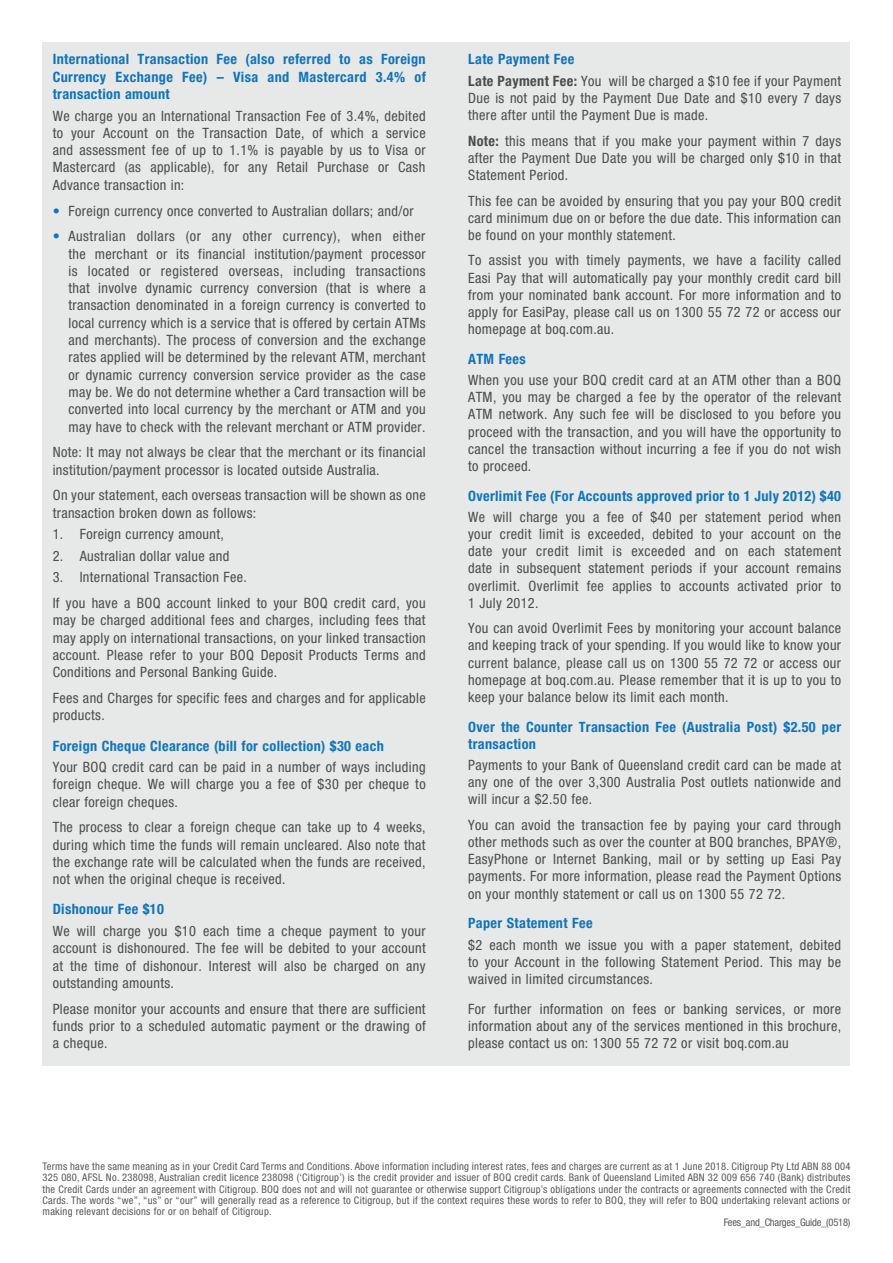
<style>
.page{position:relative;width:893px;height:1263px;background:#fff}
.page>*{position:absolute;margin:0;border:0;box-sizing:border-box;transform-origin:0 0}
.t1{font:condensed 14.25px/17.1px "Helvetica Neue LT Std";letter-spacing:.025em;color:#4b4c4d;text-align:justify}
.t2{font:700 condensed 14.25px/17.2px "Helvetica Neue LT Std";letter-spacing:.025em;color:#1074bc;text-align:justify}
.Form_Copy{font:condensed 10.5px/11.2px "Helvetica Neue LT Std";letter-spacing:.025em;color:#57585a;text-align:justify}
.Form_Copy-2{font:condensed 10.5px "Helvetica Neue LT Std";letter-spacing:-.02em;color:#57585a}
.s1{color:#1074bc}
.s2{font-weight:700}
</style>
<div class="page">
<div style="left:43px;top:43px;width:807px;height:1023px;background:#e6e9e8"></div>
<p class="t2" style="left:53px;top:51px;width:375px">International Transaction Fee (also referred to as Foreign Currency Exchange Fee) – Visa and Mastercard 3.4% of transaction amount</p>
<p class="t1" style="left:53px;top:107px;width:374px">We charge you an International Transaction Fee of 3.4%, debited to your Account on the Transaction Date, of which a service and assessment fee of up to 1.1% is payable by us to Visa or Mastercard (as applicable), for any Retail Purchase or Cash Advance transaction in:</p>
<p class="t1" style="left:53px;top:202px;width:362px"><span class="s1">•</span> Foreign currency once converted to Australian dollars; and/or</p>
<p class="t1" style="left:68px;top:228px;width:359px;text-indent:-16px"><span class="s1">•</span> Australian dollars (or any other currency), when either the merchant or its financial institution/payment processor is located or registered overseas, including transactions that involve dynamic currency conversion (that is where a transaction denominated in a foreign currency is converted to local currency which is a service that is offered by certain ATMs and merchants). The process of conversion and the exchange rates applied will be determined by the relevant ATM, merchant or dynamic currency conversion service provider as the case may be. We do not determine whether a Card transaction will be converted into local currency by the merchant or ATM and you may have to check with the relevant merchant or ATM provider.</p>
<p class="t1" style="left:53px;top:444px;width:374px">Note: It may not always be clear that the merchant or its financial institution/payment processor is located outside Australia.</p>
<p class="t1" style="left:53px;top:487px;width:374px">On your statement, each overseas transaction will be shown as one transaction broken down as follows:</p>
<p class="t1" style="left:53px;top:526px;width:173px">1. Foreign currency amount,</p>
<p class="t1" style="left:53px;top:547px;width:178px">2. Australian dollar value and</p>
<p class="t1" style="left:53px;top:569px;width:196px">3. International Transaction Fee.</p>
<p class="t1" style="left:53px;top:594px;width:374px">If you have a BOQ account linked to your BOQ credit card, you may be charged additional fees and charges, including fees that may apply on international transactions, on your linked transaction account. Please refer to your BOQ Deposit Products Terms and Conditions and Personal Banking Guide.</p>
<p class="t1" style="left:53px;top:689px;width:374px">Fees and Charges for specific fees and charges and for applicable products.</p>
<p class="t2" style="left:53px;top:737px;width:333px">Foreign Cheque Clearance (bill for collection) $30 each</p>
<p class="t1" style="left:53px;top:758px;width:374px">Your BOQ credit card can be paid in a number of ways including foreign cheque. We will charge you a fee of $30 per cheque to clear foreign cheques.</p>
<p class="t1" style="left:53px;top:819px;width:374px">The process to clear a foreign cheque can take up to 4 weeks, during which time the funds will remain uncleared. Also note that the exchange rate will be calculated when the funds are received, not when the original cheque is received.</p>
<p class="t2" style="left:53px;top:900px;width:113px">Dishonour Fee $10</p>
<p class="t1" style="left:53px;top:922px;width:374px">We will charge you $10 each time a cheque payment to your account is dishonoured. The fee will be debited to your account at the time of dishonour. Interest will also be charged on any outstanding amounts.</p>
<p class="t1" style="left:53px;top:1000px;width:374px">Please monitor your accounts and ensure that there are sufficient funds prior to a scheduled automatic payment or the drawing of a cheque.</p>
<p class="t2" style="left:468px;top:51px;width:108px">Late Payment Fee</p>
<p class="t1" style="left:468px;top:72px;width:374px"><span class="s2">Late Payment Fee:</span> You will be charged a $10 fee if your Payment Due is not paid by the Payment Due Date and $10 every 7 days there after until the Payment Due is made.</p>
<p class="t1" style="left:468px;top:132px;width:374px"><span class="s2">Note:</span> this means that if you make your payment within 7 days after the Payment Due Date you will be charged only $10 in that Statement Period.</p>
<p class="t1" style="left:468px;top:192px;width:374px">This fee can be avoided by ensuring that you pay your BOQ credit card minimum due on or before the due date. This information can be found on your monthly statement.</p>
<p class="t1" style="left:468px;top:252px;width:374px">To assist you with timely payments, we have a facility called Easi Pay that will automatically pay your monthly credit card bill from your nominated bank account. For more information and to apply for EasiPay, please call us on 1300 55 72 72 or access our homepage at boq.com.au.</p>
<p class="t2" style="left:468px;top:350px;width:59px">ATM Fees</p>
<p class="t1" style="left:468px;top:371px;width:374px">When you use your BOQ credit card at an ATM other than a BOQ ATM, you may be charged a fee by the operator of the relevant ATM network. Any such fee will be disclosed to you before you proceed with the transaction, and you will have the opportunity to cancel the transaction without incurring a fee if you do not wish to proceed.</p>
<p class="t2" style="left:468px;top:487px;width:374px">Overlimit Fee (For Accounts approved prior to 1 July 2012) $40</p>
<p class="t1" style="left:468px;top:508px;width:375px">We will charge you a fee of $40 per statement period when your credit limit is exceeded, debited to your account on the date your credit limit is exceeded and on each statement date in subsequent statement periods if your account remains overlimit. Overlimit fee applies to accounts activated prior to 1 July 2012.</p>
<p class="t1" style="left:468px;top:620px;width:374px">You can avoid Overlimit Fees by monitoring your account balance and keeping track of your spending. If you would like to know your current balance, please call us on 1300 55 72 72 or access our homepage at boq.com.au. Please remember that it is up to you to keep your balance below its limit each month.</p>
<p class="t2" style="left:468px;top:718px;width:374px">Over the Counter Transaction Fee (Australia Post) $2.50 per transaction</p>
<p class="t1" style="left:468px;top:756px;width:374px">Payments to your Bank of Queensland credit card can be made at any one of the over 3,300 Australia Post outlets nationwide and will incur a $2.50 fee.</p>
<p class="t1" style="left:468px;top:816px;width:374px">You can avoid the transaction fee by paying your card through other methods such as over the counter at BOQ branches, BPAY®, EasyPhone or Internet Banking, mail or by setting up Easi Pay payments. For more information, please read the Payment Options on your monthly statement or call us on 1300 55 72 72.</p>
<p class="t2" style="left:468px;top:914px;width:126px">Paper Statement Fee</p>
<p class="t1" style="left:468px;top:936px;width:374px">$2 each month we issue you with a paper statement, debited to your Account in the following Statement Period. This may be waived in limited circumstances.</p>
<p class="t1" style="left:468px;top:1000px;width:374px">For further information on fees or banking services, or more information about any of the services mentioned in this brochure, please contact us on: 1300 55 72 72 or visit boq.com.au</p>
<p class="Form_Copy" style="left:43px;top:1161px;width:809px">Terms have the same meaning as in your Credit Card Terms and Conditions. Above information including interest rates, fees and charges are current as at 1 June 2018. Citigroup Pty Ltd ABN 88 004<br>325 080, AFSL No. 238098, Australian credit licence 238098 (‘Citigroup’) is the credit provider and issuer of BOQ credit cards. Bank of Queensland Limited ABN 32 009 656 740 (Bank) distributes the Credit Cards under an agreement with Citigroup. BOQ does not and will not guarantee or otherwise support Citigroup’s obligations under the contracts or agreements connected with the Credit Cards. The words “we”, “us” or “our” will generally read as a reference to Citigroup, but if the context requires these words to refer to BOQ, they will refer to BOQ undertaking relevant actions or making relevant decisions for or on behalf of Citigroup.</p>
<p class="Form_Copy-2" style="left:724px;top:1216px;width:128px">Fees_and_Charges_Guide_(0518)</p>
</div>
